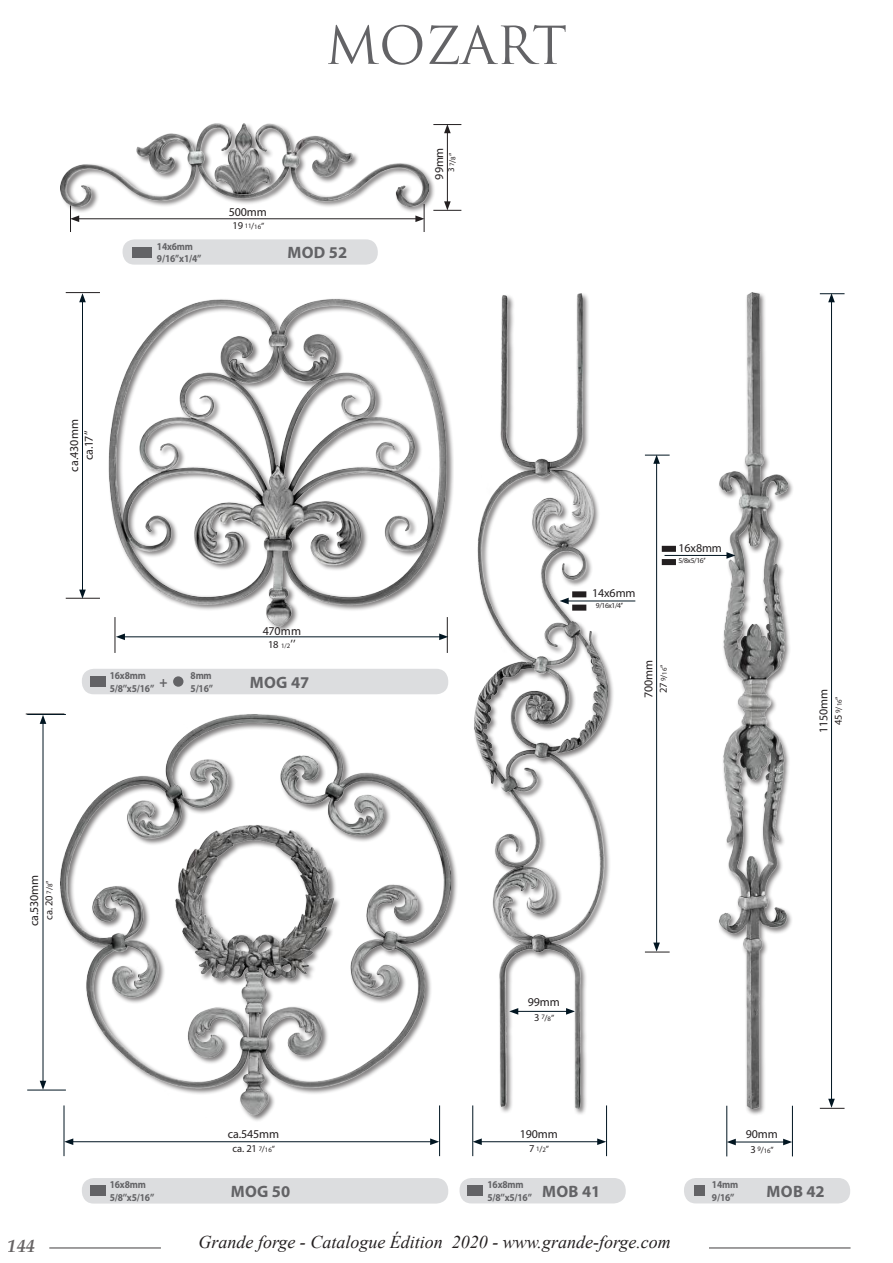
<style>
.page{position:relative;width:893px;height:1263px;background:#fff}
.page>*{position:absolute;margin:0;border:0;box-sizing:border-box;transform-origin:0 0}
.t1{font:51px "Trajan Pro";color:#636366}
.t2{font:italic 18px "Times New Roman";color:#231f20}
.t3{font:italic 700 18px "Palatino Linotype";color:#231f20}
.Lég_réserve{font:700 16.5px "Myriad Pro";letter-spacing:.02em;color:#636366}
.Normal_e{font:700 15px "Myriad Pro";color:#636366;scale:.9 1}
.Normal_e-2{font:12px "Myriad Pro";letter-spacing:-.01em;color:#231f20}
.Normal_e-3{font:700 10.5px "Myriad Pro";letter-spacing:-.015em;color:#636366;scale:.9 1}
.Normal_e-4{font:10.5px "Myriad Pro";letter-spacing:-.01em;color:#231f20}
.Normal_e-5{font:9px "Myriad Pro";color:#231f20}
.Normal_e-6{font:7.5px "Myriad Pro";letter-spacing:-.05em;color:#231f20}
.Normal_e-7{font:6.75px "Myriad Pro";letter-spacing:-.01em;color:#231f20}
.s1{font-size:10.5px}
.s2{font-size:9px}
.s3{font-size:6.75px}
.s4{font-size:12px}
</style>
<div class="page">
<hr style="left:708px;top:1247px;width:143px;height:1px;background:#231f20">
<hr style="left:49px;top:1247px;width:112px;height:1px;background:#231f20">
<div style="left:59px;top:713px;width:399px;height:410px;background:#231f20;opacity:.59"></div>
<img style="left:61px;top:715px;width:389px;height:403px">
<hr style="left:26px;top:714px;width:38px;height:1px;background:#231f20">
<hr style="left:43px;top:721px;width:1px;height:362px;background:#011521">
<svg style="left:40px;top:715px;width:6px;height:9px"></svg>
<svg style="left:40px;top:1081px;width:6px;height:9px"></svg>
<hr style="left:27px;top:714px;width:39px;height:1px;background:#011521">
<hr style="left:27px;top:1090px;width:39px;height:1px;background:#011521">
<hr style="left:71px;top:1141px;width:362px;height:1px;background:#011521">
<svg style="left:430px;top:1138px;width:9px;height:7px"></svg>
<svg style="left:65px;top:1138px;width:8px;height:7px"></svg>
<hr style="left:439px;top:1105px;width:1px;height:51px;background:#011521">
<hr style="left:64px;top:1105px;width:1px;height:51px;background:#011521">
<hr style="left:479px;top:1141px;width:121px;height:1px;background:#011521">
<svg style="left:597px;top:1138px;width:9px;height:7px"></svg>
<svg style="left:473px;top:1138px;width:9px;height:7px"></svg>
<hr style="left:606px;top:1105px;width:1px;height:51px;background:#011521">
<hr style="left:472px;top:1105px;width:1px;height:51px;background:#011521">
<hr style="left:733px;top:1142px;width:52px;height:1px;background:#011521">
<svg style="left:783px;top:1139px;width:9px;height:6px"></svg>
<svg style="left:727px;top:1139px;width:9px;height:6px"></svg>
<hr style="left:792px;top:1106px;width:1px;height:50px;background:#011521">
<hr style="left:726px;top:1106px;width:1px;height:50px;background:#011521">
<hr style="left:656px;top:461px;width:1px;height:484px;background:#011521">
<svg style="left:645px;top:942px;width:25px;height:11px"></svg>
<svg style="left:645px;top:455px;width:25px;height:9px"></svg>
<div style="left:473px;top:292px;width:142px;height:824px;background:#231f20;opacity:.59"></div>
<img style="left:475px;top:294px;width:132px;height:815px">
<div style="left:572px;top:591px;width:14px;height:6px;border:2px solid #231f20"></div>
<div style="left:572px;top:605px;width:14px;height:6px;border:2px solid #231f20"></div>
<hr style="left:566px;top:601px;width:69px;height:1px;background:#011521">
<svg style="left:560px;top:598px;width:9px;height:6px"></svg>
<div style="left:82px;top:1178px;width:366px;height:25px;background:#dcdddf;border-radius:12px"></div>
<div style="left:90px;top:1185px;width:15px;height:11px;background:#636366"></div>
<div style="left:460px;top:1178px;width:166px;height:25px;background:#dcdddf;border-radius:12px"></div>
<div style="left:467px;top:1185px;width:16px;height:11px;background:#636366"></div>
<div style="left:684px;top:1178px;width:166px;height:25px;background:#dcdddf;border-radius:12px"></div>
<div style="left:694px;top:1185px;width:11px;height:11px;background:#636366"></div>
<div style="left:718px;top:291px;width:77px;height:825px;background:#fff"></div>
<img style="left:720px;top:293px;width:67px;height:816px">
<hr style="left:831px;top:300px;width:1px;height:801px;background:#011521">
<svg style="left:820px;top:1099px;width:24px;height:10px"></svg>
<svg style="left:820px;top:293px;width:24px;height:9px"></svg>
<div style="left:662px;top:546px;width:14px;height:6px;border:2px solid #231f20"></div>
<div style="left:662px;top:559px;width:14px;height:6px;border:2px solid #231f20"></div>
<hr style="left:664px;top:555px;width:65px;height:1px;background:#011521">
<svg style="left:726px;top:552px;width:10px;height:7px"></svg>
<hr style="left:66px;top:292px;width:34px;height:1px;background:#231f20">
<hr style="left:66px;top:598px;width:34px;height:1px;background:#231f20">
<hr style="left:82px;top:300px;width:1px;height:292px;background:#011521">
<svg style="left:79px;top:590px;width:7px;height:9px"></svg>
<svg style="left:79px;top:293px;width:7px;height:9px"></svg>
<img style="left:108px;top:298px;width:346px;height:336px">
<hr style="left:115px;top:617px;width:1px;height:36px;background:#231f20">
<hr style="left:447px;top:617px;width:1px;height:36px;background:#231f20">
<hr style="left:123px;top:637px;width:319px;height:1px;background:#011521">
<svg style="left:439px;top:633px;width:9px;height:7px"></svg>
<svg style="left:116px;top:633px;width:9px;height:7px"></svg>
<div style="left:82px;top:669px;width:366px;height:25px;background:#dcdddf;border-radius:12px"></div>
<div style="left:90px;top:676px;width:15px;height:11px;background:#636366"></div>
<div style="left:173px;top:676px;width:10px;height:11px;background:#636366;border-radius:50%"></div>
<hr style="left:77px;top:219px;width:341px;height:1px;background:#231f20">
<svg style="left:415px;top:213px;width:10px;height:19px"></svg>
<svg style="left:70px;top:213px;width:9px;height:19px"></svg>
<hr style="left:447px;top:131px;width:1px;height:73px;background:#231f20">
<svg style="left:436px;top:124px;width:25px;height:9px"></svg>
<svg style="left:436px;top:201px;width:25px;height:10px"></svg>
<div style="left:60px;top:121px;width:376px;height:92px;background:#231f20;opacity:.59"></div>
<img style="left:61px;top:123px;width:367px;height:83px">
<div style="left:123px;top:239px;width:255px;height:26px;background:#dcdddf;border-radius:12px"></div>
<div style="left:132px;top:247px;width:19px;height:10px;background:#636366"></div>
<p class="t1" style="left:325px;top:13px;width:243px">MOZART</p>
<p class="Normal_e-3" style="left:157px;top:239px;width:42px">14x6mm</p>
<p class="Normal_e-3" style="left:157px;top:252px;width:51px">9/16’’x1/4”</p>
<p class="Normal_e-2" style="left:229px;top:204px;width:40px">500mm</p>
<p class="Normal_e-7" style="left:233px;top:222px;width:33px"><span class="s1">19</span> 11<span class="s2">/</span>16<span class="s2">”</span></p>
<p class="Lég_réserve" style="left:287px;top:242px;width:61px">MOD 52</p>
<p class="Normal_e-2" style="left:432px;top:179px;width:33px;rotate:-90deg">99mm</p>
<p class="Normal_e-5" style="left:447px;top:172px;width:21px;rotate:-90deg">3 <sup>7</sup>/<span class="s3">8</span>”</p>
<p class="Normal_e-2" style="left:67px;top:472px;width:54px;rotate:-90deg">ca.430mm</p>
<p class="Normal_e-2" style="left:82px;top:460px;width:32px;rotate:-90deg">ca.17’’</p>
<p class="Normal_e-2" style="left:263px;top:623px;width:40px">470mm</p>
<p class="Normal_e-7" style="left:268px;top:642px;width:29px"><span class="s1">18</span> 1/2<span class="s4">’’</span></p>
<p class="Normal_e-3" style="left:191px;top:669px;width:25px">8mm</p>
<p class="Normal_e-3" style="left:191px;top:681px;width:27px">5/16”</p>
<p class="Normal_e-3" style="left:110px;top:669px;width:42px">16x8mm</p>
<p class="Normal_e-3" style="left:110px;top:681px;width:51px">5/8’’x5/16”</p>
<p class="Normal_e" style="left:159px;top:672px;width:10px">+</p>
<p class="Lég_réserve" style="left:250px;top:671px;width:61px">MOG 47</p>
<p class="Normal_e-2" style="left:592px;top:586px;width:45px">14x6mm</p>
<p class="Normal_e-6" style="left:596px;top:601px;width:29px">9/16x1/4’’</p>
<p class="Normal_e-2" style="left:678px;top:540px;width:45px">16x8mm</p>
<p class="Normal_e-6" style="left:678px;top:555px;width:29px">5/8x5/16’’</p>
<p class="Normal_e-2" style="left:641px;top:698px;width:40px;rotate:-90deg">700mm</p>
<p class="Normal_e-7" style="left:660px;top:693px;width:30px;rotate:-90deg"><span class="s1">27</span> 9<span class="s2">/</span>16<span class="s2">”</span></p>
<p class="Normal_e-2" style="left:816px;top:733px;width:46px;rotate:-90deg">1150mm</p>
<p class="Normal_e-7" style="left:835px;top:725px;width:30px;rotate:-90deg"><span class="s1">45</span> 9<span class="s2">/</span>16<span class="s2">”</span></p>
<p class="Normal_e-2" style="left:27px;top:926px;width:53px;rotate:-90deg">ca.530mm</p>
<p class="Normal_e-4" style="left:43px;top:920px;width:40px;rotate:-90deg">ca. 20 <span class="s3">7</span><span class="s2">/</span><span class="s3">8</span><span class="s2">”</span></p>
<p class="Normal_e-2" style="left:528px;top:995px;width:33px">99mm</p>
<p class="Normal_e-7" style="left:534px;top:1013px;width:21px"><span class="s1">3</span> 7<span class="s2">/</span>8<span class="s2">”</span></p>
<p class="Normal_e-2" style="left:228px;top:1127px;width:53px">ca.545mm</p>
<p class="Normal_e-4" style="left:233px;top:1142px;width:44px">ca. 21 <span class="s3">7</span><span class="s2">/</span><span class="s3">16</span><span class="s2">”</span></p>
<p class="Normal_e-2" style="left:520px;top:1127px;width:40px">190mm</p>
<p class="Normal_e-7" style="left:529px;top:1145px;width:21px"><span class="s1">7</span> 1<span class="s2">/</span>2<span class="s2">”</span></p>
<p class="Normal_e-2" style="left:746px;top:1127px;width:33px">90mm</p>
<p class="Normal_e-7" style="left:750px;top:1146px;width:25px"><span class="s1">3</span> 9<span class="s2">/</span>16<span class="s2">”</span></p>
<p class="Normal_e-3" style="left:110px;top:1178px;width:42px">16x8mm</p>
<p class="Normal_e-3" style="left:110px;top:1191px;width:51px">5/8’’x5/16”</p>
<p class="Lég_réserve" style="left:231px;top:1181px;width:61px">MOG 50</p>
<p class="Normal_e-3" style="left:487px;top:1178px;width:42px">16x8mm</p>
<p class="Normal_e-3" style="left:487px;top:1190px;width:51px">5/8’’x5/16”</p>
<p class="Lég_réserve" style="left:542px;top:1180px;width:60px">MOB 41</p>
<p class="Normal_e-3" style="left:712px;top:1178px;width:31px">14mm</p>
<p class="Normal_e-3" style="left:712px;top:1190px;width:27px">9/16”</p>
<p class="Lég_réserve" style="left:767px;top:1180px;width:60px">MOB 42</p>
<h2 class="t3" style="left:8px;top:1233px;width:29px">144</h2>
<h2 class="t2" style="left:199px;top:1229px;width:474px">Grande forge - Catalogue Édition 2020 - www.grande-forge.com</h2>
</div>
